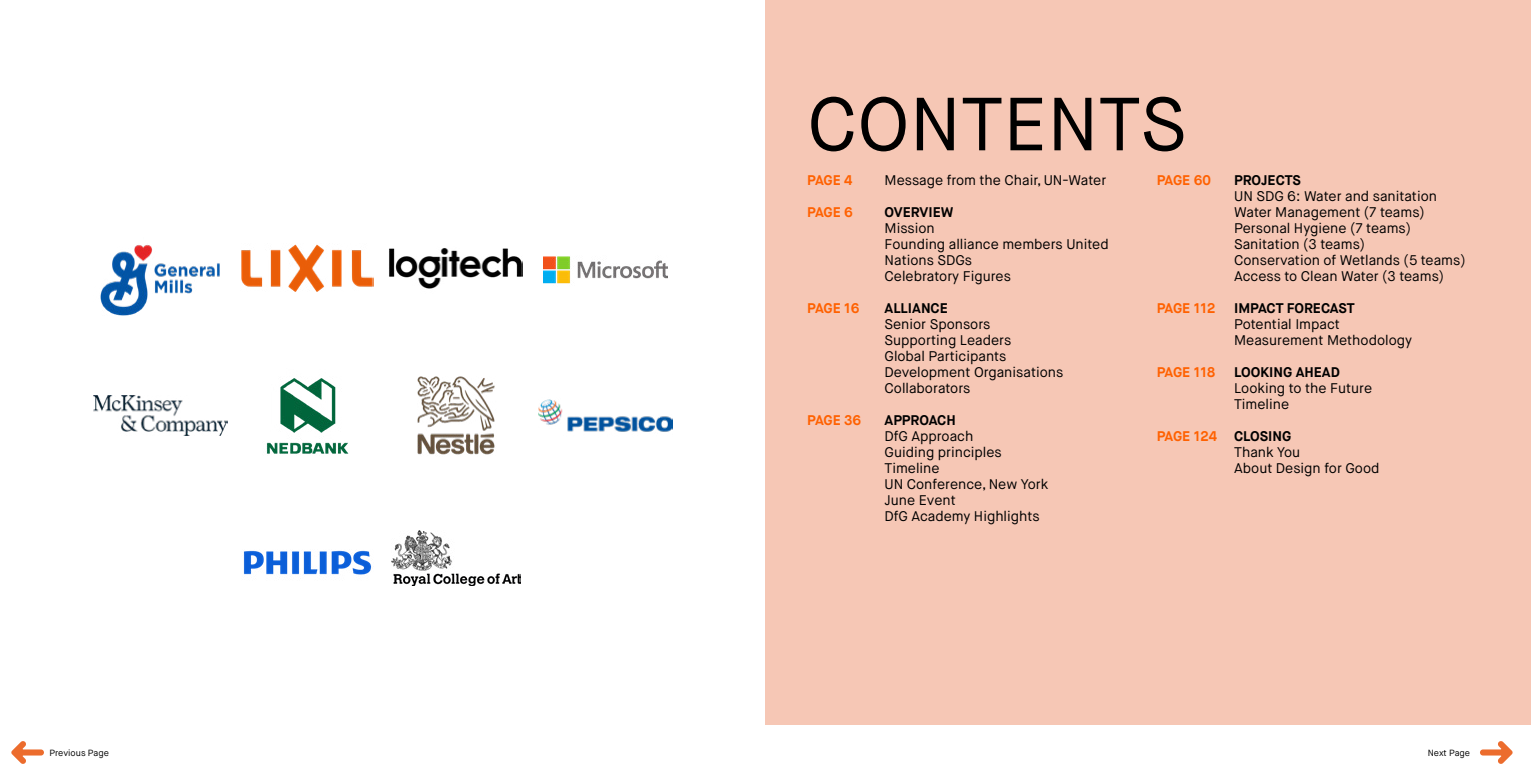
<style>
.page{position:relative;width:1531px;height:777px;background:#fff}
.page>*{position:absolute;margin:0;border:0;box-sizing:border-box;transform-origin:0 0}
.t1{font:75px "Maison Neue";color:#000}
.t2{font:14px/16px "Maison Neue";color:#000}
.t3{font:700 14px "Maison Neue";color:#000}
.t4{font:700 14px "Maison Neue";color:#ff6101}
.t5{font:9px "Maison Neue";color:#000}
</style>
<div class="page">
<div style="left:765px;top:0;width:766px;height:724px;background:#f6c7b5"></div>
<img style="left:417px;top:376px;width:78px;height:79px">
<img style="left:543px;top:256px;width:125px;height:28px">
<img style="left:241px;top:244px;width:133px;height:48px">
<img style="left:243px;top:550px;width:129px;height:25px">
<img style="left:266px;top:378px;width:83px;height:76px">
<img style="left:94px;top:396px;width:133px;height:39px">
<img style="left:100px;top:245px;width:120px;height:70px">
<img style="left:391px;top:530px;width:129px;height:56px">
<img style="left:389px;top:248px;width:133px;height:41px">
<img style="left:538px;top:399px;width:134px;height:33px">
<svg style="left:11px;top:741px;width:33px;height:23px"></svg>
<svg style="left:1480px;top:741px;width:33px;height:23px"></svg>
<h1 class="t1" style="left:807px;top:77px;width:381px">CONTENTS</h1>
<p class="t4" style="left:807px;top:171px;width:47px">PAGE 4</p>
<p class="t4" style="left:807px;top:203px;width:47px">PAGE 6</p>
<p class="t2" style="left:884px;top:172px;width:223px">Message from the Chair, UN-Water</p>
<p class="t3" style="left:884px;top:203px;width:70px">OVERVIEW</p>
<p class="t2" style="left:884px;top:220px;width:226px">Mission<br>Founding alliance members United<br>Nations SDGs<br>Celebratory Figures</p>
<p class="t3" style="left:884px;top:299px;width:65px">ALLIANCE</p>
<p class="t2" style="left:884px;top:316px;width:180px">Senior Sponsors<br>Supporting Leaders<br>Global Participants<br>Development Organisations<br>Collaborators</p>
<p class="t3" style="left:884px;top:411px;width:73px">APPROACH</p>
<p class="t2" style="left:884px;top:428px;width:165px">DfG Approach<br>Guiding principles<br>Timeline<br>UN Conference, New York<br>June Event<br>DfG Academy Highlights</p>
<p class="t4" style="left:1157px;top:171px;width:56px">PAGE 60</p>
<p class="t4" style="left:807px;top:299px;width:54px">PAGE 16</p>
<p class="t4" style="left:1157px;top:299px;width:60px">PAGE 112</p>
<p class="t4" style="left:1157px;top:363px;width:60px">PAGE 118</p>
<p class="t4" style="left:807px;top:411px;width:56px">PAGE 36</p>
<p class="t4" style="left:1157px;top:427px;width:62px">PAGE 124</p>
<p class="t3" style="left:1234px;top:171px;width:68px">PROJECTS</p>
<p class="t2" style="left:1234px;top:188px;width:233px">UN SDG 6: Water and sanitation<br>Water Management (7 teams)<br>Personal Hygiene (7 teams)<br>Sanitation (3 teams)<br>Conservation of Wetlands (5 teams)<br>Access to Clean Water (3 teams)</p>
<p class="t3" style="left:1234px;top:299px;width:122px">IMPACT FORECAST</p>
<p class="t2" style="left:1234px;top:316px;width:179px">Potential Impact<br>Measurement Methodology</p>
<p class="t3" style="left:1234px;top:363px;width:107px">LOOKING AHEAD</p>
<p class="t2" style="left:1234px;top:381px;width:140px">Looking to the Future<br>Timeline</p>
<p class="t3" style="left:1234px;top:427px;width:59px">CLOSING</p>
<p class="t2" style="left:1234px;top:445px;width:147px">Thank You<br>About Design for Good</p>
<p class="t5" style="left:50px;top:747px;width:61px">Previous Page</p>
<p class="t5" style="left:1428px;top:747px;width:44px">Next Page</p>
</div>
